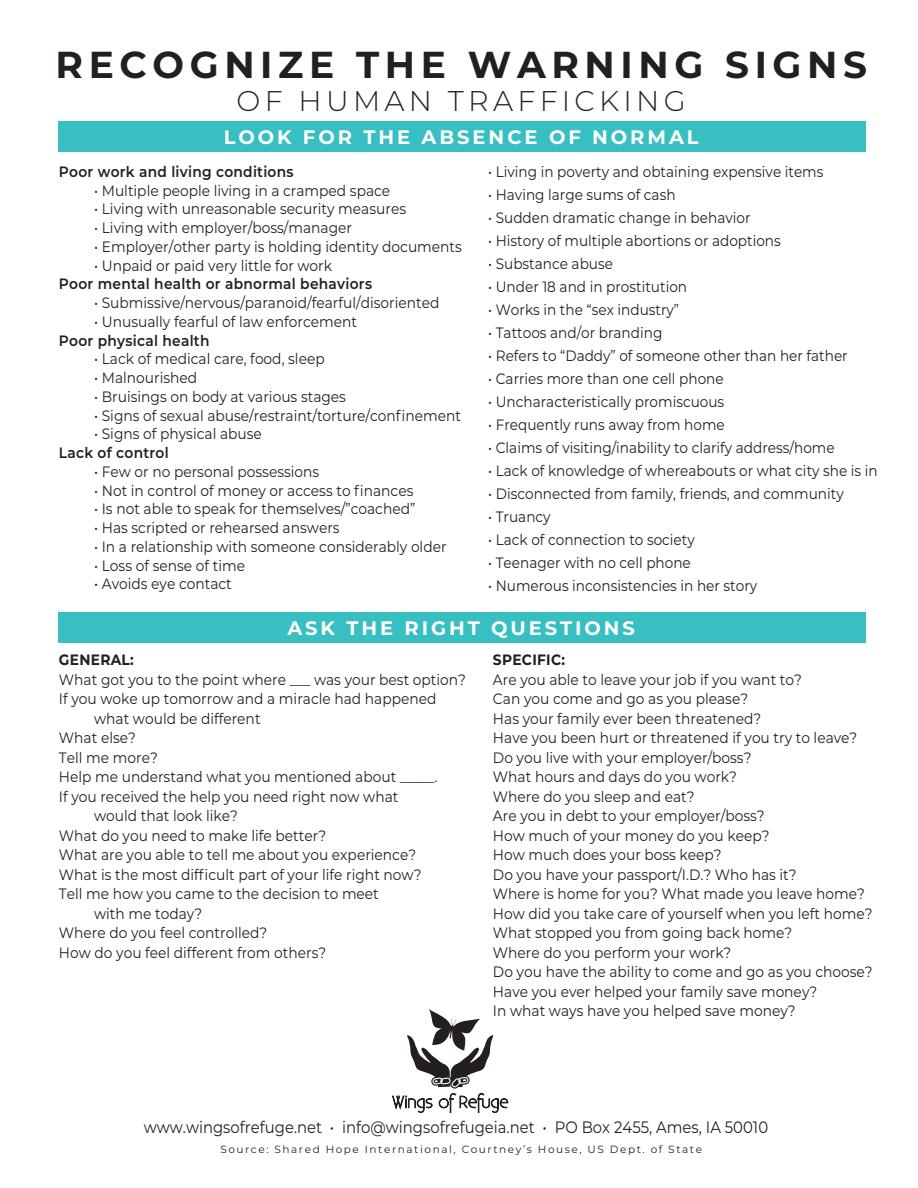
<style>
.page{position:relative;width:918px;height:1188px;background:#fff}
.page>*{position:absolute;margin:0;border:0;box-sizing:border-box;transform-origin:0 0}
.t1{font:700 37.5px "Montserrat";letter-spacing:.15em;color:#231f20}
.t2{font:300 28.5px "Montserrat";letter-spacing:.15em;color:#231f20}
.t3{font:700 19.5px "Montserrat";letter-spacing:.15em;color:#fff}
.t4{font:16.5px "Montserrat";color:#231f20;scale:.9 1}
.t5{font:15px/19.5px "Montserrat";color:#231f20;scale:.92 1}
.t6{font:15px "Montserrat";color:#231f20;scale:.91 1}
.t7{font:600 15px "Montserrat";letter-spacing:.02em;color:#231f20;scale:.92 1}
.t8{font:700 15px "Montserrat";letter-spacing:.02em;color:#231f20;scale:.92 1}
.t9{font:10.5px "Montserrat";letter-spacing:.15em;color:#231f20}
</style>
<div class="page">
<div style="left:58px;top:121px;width:808px;height:30px;background:#38bfc2"></div>
<svg style="left:392px;top:1009px;width:116px;height:104px"></svg>
<div style="left:58px;top:612px;width:808px;height:31px;background:#38bfc2"></div>
<h1 class="t1" style="left:55px;top:37px;width:813px">RECOGNIZE THE WARNING SIGNS</h1>
<h2 class="t2" style="left:237px;top:81px;width:451px">OF HUMAN TRAFFICKING</h2>
<h3 class="t3" style="left:224px;top:123px;width:477px">LOOK FOR THE ABSENCE OF NORMAL</h3>
<p class="t7" style="left:59px;top:161px;width:257px">Poor work and living conditions</p>
<p class="t5" style="left:94px;top:180px;width:323px">• Multiple people living in a cramped space</p>
<p class="t5" style="left:94px;top:199px;width:341px">• Living with unreasonable security measures</p>
<p class="t5" style="left:94px;top:218px;width:282px">• Living with employer/boss/manager</p>
<p class="t5" style="left:94px;top:236px;width:401px">• Employer/other party is holding identity documents</p>
<p class="t5" style="left:94px;top:255px;width:260px">• Unpaid or paid very little for work</p>
<p class="t7" style="left:59px;top:273px;width:342px">Poor mental health or abnormal behaviors</p>
<p class="t5" style="left:94px;top:293px;width:377px">• Submissive/nervous/paranoid/fearful/disoriented</p>
<p class="t5" style="left:94px;top:311px;width:287px">• Unusually fearful of law enforcement</p>
<p class="t7" style="left:59px;top:330px;width:165px">Poor physical health</p>
<p class="t5" style="left:94px;top:349px;width:252px">• Lack of medical care, food, sleep</p>
<p class="t5" style="left:94px;top:368px;width:113px">• Malnourished</p>
<p class="t5" style="left:94px;top:386px;width:275px">• Bruisings on body at various stages</p>
<p class="t5" style="left:94px;top:405px;width:400px">• Signs of sexual abuse/restraint/torture/confinement</p>
<p class="t5" style="left:94px;top:424px;width:184px">• Signs of physical abuse</p>
<p class="t7" style="left:59px;top:442px;width:121px">Lack of control</p>
<p class="t5" style="left:94px;top:461px;width:246px">• Few or no personal possessions</p>
<p class="t5" style="left:94px;top:480px;width:349px">• Not in control of money or access to finances</p>
<p class="t5" style="left:94px;top:499px;width:351px">• Is not able to speak for themselves/”coached”</p>
<p class="t5" style="left:94px;top:518px;width:268px">• Has scripted or rehearsed answers</p>
<p class="t5" style="left:94px;top:536px;width:385px">• In a relationship with someone considerably older</p>
<p class="t5" style="left:94px;top:555px;width:166px">• Loss of sense of time</p>
<p class="t5" style="left:94px;top:574px;width:151px">• Avoids eye contact</p>
<p class="t6" style="left:488px;top:161px;width:370px">• Living in poverty and obtaining expensive items</p>
<p class="t6" style="left:488px;top:184px;width:207px">• Having large sums of cash</p>
<p class="t6" style="left:488px;top:207px;width:290px">• Sudden dramatic change in behavior</p>
<p class="t6" style="left:488px;top:230px;width:323px">• History of multiple abortions or adoptions</p>
<p class="t6" style="left:488px;top:253px;width:139px">• Substance abuse</p>
<p class="t6" style="left:488px;top:276px;width:220px">• Under 18 and in prostitution</p>
<p class="t6" style="left:488px;top:299px;width:211px">• Works in the “sex industry”</p>
<p class="t6" style="left:488px;top:322px;width:193px">• Tattoos and/or branding</p>
<p class="t6" style="left:488px;top:346px;width:397px">• Refers to “Daddy” of someone other than her father</p>
<p class="t6" style="left:488px;top:369px;width:260px">• Carries more than one cell phone</p>
<p class="t6" style="left:488px;top:392px;width:261px">• Uncharacteristically promiscuous</p>
<p class="t6" style="left:488px;top:415px;width:261px">• Frequently runs away from home</p>
<p class="t6" style="left:488px;top:438px;width:382px">• Claims of visiting/inability to clarify address/home</p>
<p class="t6" style="left:488px;top:461px;width:430px">• Lack of knowledge of whereabouts or what city she is in</p>
<p class="t6" style="left:488px;top:484px;width:392px">• Disconnected from family, friends, and community</p>
<p class="t6" style="left:488px;top:507px;width:70px">• Truancy</p>
<p class="t6" style="left:488px;top:530px;width:229px">• Lack of connection to society</p>
<p class="t6" style="left:488px;top:553px;width:224px">• Teenager with no cell phone</p>
<p class="t6" style="left:488px;top:576px;width:297px">• Numerous inconsistencies in her story</p>
<h3 class="t3" style="left:287px;top:614px;width:349px">ASK THE RIGHT QUESTIONS</h3>
<p class="t8" style="left:59px;top:649px;width:83px">GENERAL:</p>
<p class="t5" style="left:59px;top:669px;width:444px">What got you to the point where ___ was your best option?</p>
<p class="t5" style="left:59px;top:689px;width:412px">If you woke up tomorrow and a miracle had happened</p>
<p class="t5" style="left:94px;top:708px;width:182px">what would be different</p>
<p class="t5" style="left:59px;top:728px;width:85px">What else?</p>
<p class="t5" style="left:59px;top:747px;width:109px">Tell me more?</p>
<p class="t5" style="left:59px;top:767px;width:413px">Help me understand what you mentioned about _____.</p>
<p class="t5" style="left:59px;top:786px;width:370px">If you received the help you need right now what</p>
<p class="t5" style="left:94px;top:806px;width:158px">would that look like?</p>
<p class="t5" style="left:59px;top:825px;width:292px">What do you need to make life better?</p>
<p class="t5" style="left:59px;top:845px;width:390px">What are you able to tell me about you experience?</p>
<p class="t5" style="left:59px;top:864px;width:396px">What is the most difficult part of your life right now?</p>
<p class="t5" style="left:59px;top:884px;width:349px">Tell me how you came to the decision to meet</p>
<p class="t5" style="left:94px;top:903px;width:119px">with me today?</p>
<p class="t5" style="left:59px;top:923px;width:228px">Where do you feel controlled?</p>
<p class="t5" style="left:59px;top:942px;width:292px">How do you feel different from others?</p>
<p class="t8" style="left:493px;top:649px;width:80px">SPECIFIC:</p>
<p class="t5" style="left:493px;top:669px;width:414px">Are you able to leave your job if you want to?<br>Can you come and go as you please?<br>Has your family ever been threatened?<br>Have you been hurt or threatened if you try to leave?<br>Do you live with your employer/boss?<br>What hours and days do you work?<br>Where do you sleep and eat?<br>Are you in debt to your employer/boss?<br>How much of your money do you keep?<br>How much does your boss keep?<br>Do you have your passport/I.D.? Who has it?<br>Where is home for you? What made you leave home?<br>How did you take care of yourself when you left home?<br>What stopped you from going back home?<br>Where do you perform your work?<br>Do you have the ability to come and go as you choose?<br>Have you ever helped your family save money?<br>In what ways have you helped save money?</p>
<p class="t4" style="left:144px;top:1116px;width:695px">www.wingsofrefuge.net • info@wingsofrefugeia.net • PO Box 2455, Ames, IA 50010</p>
<p class="t9" style="left:220px;top:1142px;width:483px">Source: Shared Hope International, Courtney’s House, US Dept. of State</p>
</div>
